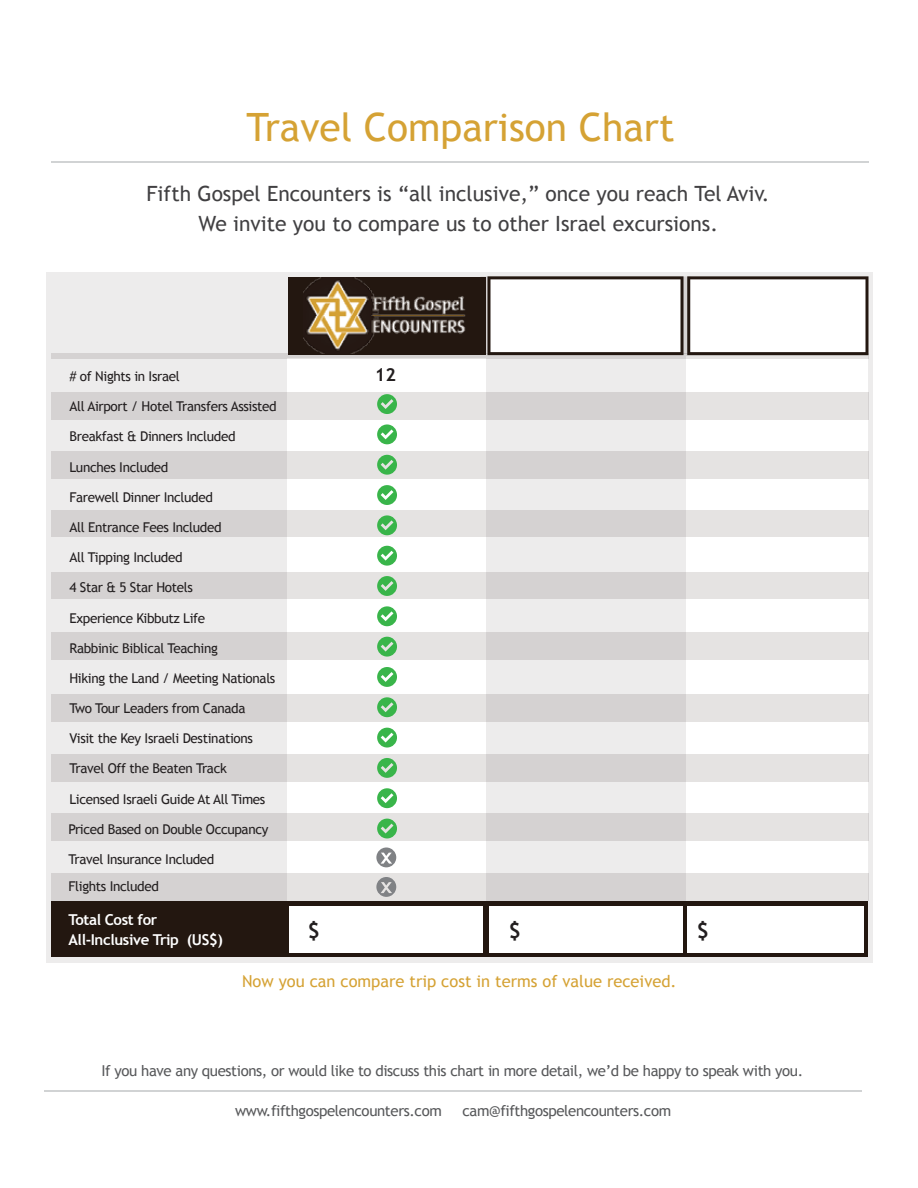
<style>
.page{position:relative;width:918px;height:1188px;background:#fff}
.page>*{position:absolute;margin:0;border:0;box-sizing:border-box;transform-origin:0 0}
.t1{font:39px "Trebuchet MS";color:#d5a234}
.t2{font:21px/30px "Trebuchet MS";color:#414042;text-align:center}
.t3{font:700 21px "Trebuchet MS";color:#231f20}
.t4{font:700 18px "Trebuchet MS";color:#231f20}
.t5{font:16.5px "Trebuchet MS";color:#d5a234}
.t6{font:15px "Trebuchet MS";letter-spacing:-.025em;color:#58595b}
.t7{font:700 15px/19.5px "Trebuchet MS";letter-spacing:-.025em;color:#fff}
.t8{font:13.5px/27.2px "Trebuchet MS";letter-spacing:-.025em;color:#231f20}
</style>
<div class="page">
<div style="left:46px;top:272px;width:827px;height:690px;background:#edecec"></div>
<div style="left:686px;top:356px;width:181px;height:548px;background:#fff"></div>
<div style="left:288px;top:277px;width:198px;height:78px;background:#231710"></div>
<div style="left:287px;top:358px;width:199px;height:546px;background:#fff"></div>
<div style="left:52px;top:392px;width:817px;height:27px;background:linear-gradient(to right,#d6d3d3,#e3e1e0)"></div>
<svg style="left:52px;top:353px;width:817px;height:6px;background:#cbc8c7"></svg>
<hr style="left:52px;top:161px;width:817px;height:2px;background:#d1d3d4">
<div style="left:52px;top:451px;width:817px;height:27px;background:linear-gradient(to right,#d6d3d3,#e3e1e0)"></div>
<div style="left:52px;top:510px;width:817px;height:27px;background:linear-gradient(to right,#d6d3d3,#e3e1e0)"></div>
<div style="left:52px;top:632px;width:817px;height:27px;background:linear-gradient(to right,#d6d3d3,#e3e1e0)"></div>
<div style="left:52px;top:814px;width:817px;height:27px;background:linear-gradient(to right,#d6d3d3,#e3e1e0)"></div>
<div style="left:52px;top:874px;width:817px;height:27px;background:linear-gradient(to right,#d6d3d3,#e3e1e0)"></div>
<div style="left:52px;top:694px;width:817px;height:28px;background:linear-gradient(to right,#d6d3d3,#e3e1e0)"></div>
<div style="left:52px;top:754px;width:817px;height:28px;background:linear-gradient(to right,#d6d3d3,#e3e1e0)"></div>
<div style="left:52px;top:573px;width:817px;height:26px;background:linear-gradient(to right,#d6d3d3,#e3e1e0)"></div>
<div style="left:51px;top:901px;width:817px;height:56px;background:#231710"></div>
<div style="left:490px;top:906px;width:193px;height:46px;background:#fff"></div>
<div style="left:688px;top:906px;width:176px;height:46px;background:#fff"></div>
<div style="left:290px;top:906px;width:193px;height:46px;background:#fff"></div>
<svg style="left:377px;top:394px;width:20px;height:20px"></svg>
<svg style="left:377px;top:424px;width:20px;height:20px"></svg>
<svg style="left:377px;top:455px;width:20px;height:20px"></svg>
<svg style="left:377px;top:485px;width:20px;height:20px"></svg>
<svg style="left:377px;top:515px;width:20px;height:20px"></svg>
<svg style="left:377px;top:546px;width:20px;height:20px"></svg>
<svg style="left:377px;top:576px;width:20px;height:20px"></svg>
<svg style="left:377px;top:606px;width:20px;height:20px"></svg>
<svg style="left:377px;top:637px;width:20px;height:20px"></svg>
<svg style="left:377px;top:667px;width:20px;height:20px"></svg>
<svg style="left:377px;top:697px;width:20px;height:20px"></svg>
<svg style="left:377px;top:727px;width:20px;height:21px"></svg>
<svg style="left:377px;top:758px;width:20px;height:20px"></svg>
<svg style="left:377px;top:788px;width:20px;height:20px"></svg>
<svg style="left:377px;top:818px;width:20px;height:20px"></svg>
<img style="left:304px;top:278px;width:167px;height:76px">
<svg style="left:376px;top:847px;width:20px;height:20px"></svg>
<svg style="left:376px;top:877px;width:20px;height:20px"></svg>
<hr style="left:44px;top:1090px;width:818px;height:2px;background:#d1d3d4">
<svg style="left:488px;top:276px;width:380px;height:79px;background:#e8e7e6"></svg>
<h1 class="t1" style="left:246px;top:105px;width:430px">Travel Comparison Chart</h1>
<h2 class="t2" style="left:147px;top:179px;width:624px">Fifth Gospel Encounters is “all inclusive,” once you reach Tel Aviv.<br>We invite you to compare us to other Israel excursions.</h2>
<p class="t8" style="left:69px;top:363px;width:112px"># of Nights in Israel</p>
<p class="t8" style="left:69px;top:393px;width:209px">All Airport / Hotel Transfers Assisted</p>
<p class="t8" style="left:69px;top:423px;width:168px">Breakfast &amp; Dinners Included</p>
<p class="t8" style="left:69px;top:453px;width:101px">Lunches Included</p>
<p class="t8" style="left:69px;top:484px;width:145px">Farewell Dinner Included</p>
<p class="t8" style="left:69px;top:514px;width:154px">All Entrance Fees Included</p>
<p class="t8" style="left:69px;top:544px;width:115px">All Tipping Included</p>
<p class="t8" style="left:69px;top:574px;width:125px">4 Star &amp; 5 Star Hotels</p>
<p class="t8" style="left:69px;top:604px;width:137px">Experience Kibbutz Life</p>
<p class="t8" style="left:69px;top:635px;width:150px">Rabbinic Biblical Teaching</p>
<p class="t8" style="left:69px;top:665px;width:207px">Hiking the Land / Meeting Nationals</p>
<p class="t8" style="left:69px;top:695px;width:177px">Two Tour Leaders from Canada</p>
<p class="t8" style="left:69px;top:725px;width:185px">Visit the Key Israeli Destinations</p>
<p class="t8" style="left:69px;top:755px;width:159px">Travel Off the Beaten Track</p>
<p class="t8" style="left:69px;top:785px;width:197px">Licensed Israeli Guide At All Times</p>
<p class="t8" style="left:68px;top:816px;width:201px">Priced Based on Double Occupancy</p>
<p class="t8" style="left:68px;top:846px;width:147px">Travel Insurance Included<br>Flights Included</p>
<p class="t7" style="left:68px;top:910px;width:156px">Total Cost for<br>All-Inclusive Trip (US$)</p>
<h3 class="t4" style="left:375px;top:364px;width:23px">12</h3>
<h2 class="t3" style="left:308px;top:917px;width:14px">$</h2>
<h2 class="t3" style="left:509px;top:917px;width:14px">$</h2>
<h2 class="t3" style="left:697px;top:917px;width:14px">$</h2>
<p class="t5" style="left:242px;top:971px;width:436px">Now you can compare trip cost in terms of value received.</p>
<p class="t6" style="left:102px;top:1062px;width:703px">If you have any questions, or would like to discuss this chart in more detail, we’d be happy to speak with you.</p>
<p class="t6" style="left:235px;top:1102px;width:208px">www.fifthgospelencounters.com</p>
<p class="t6" style="left:463px;top:1102px;width:210px">cam@fifthgospelencounters.com</p>
</div>
